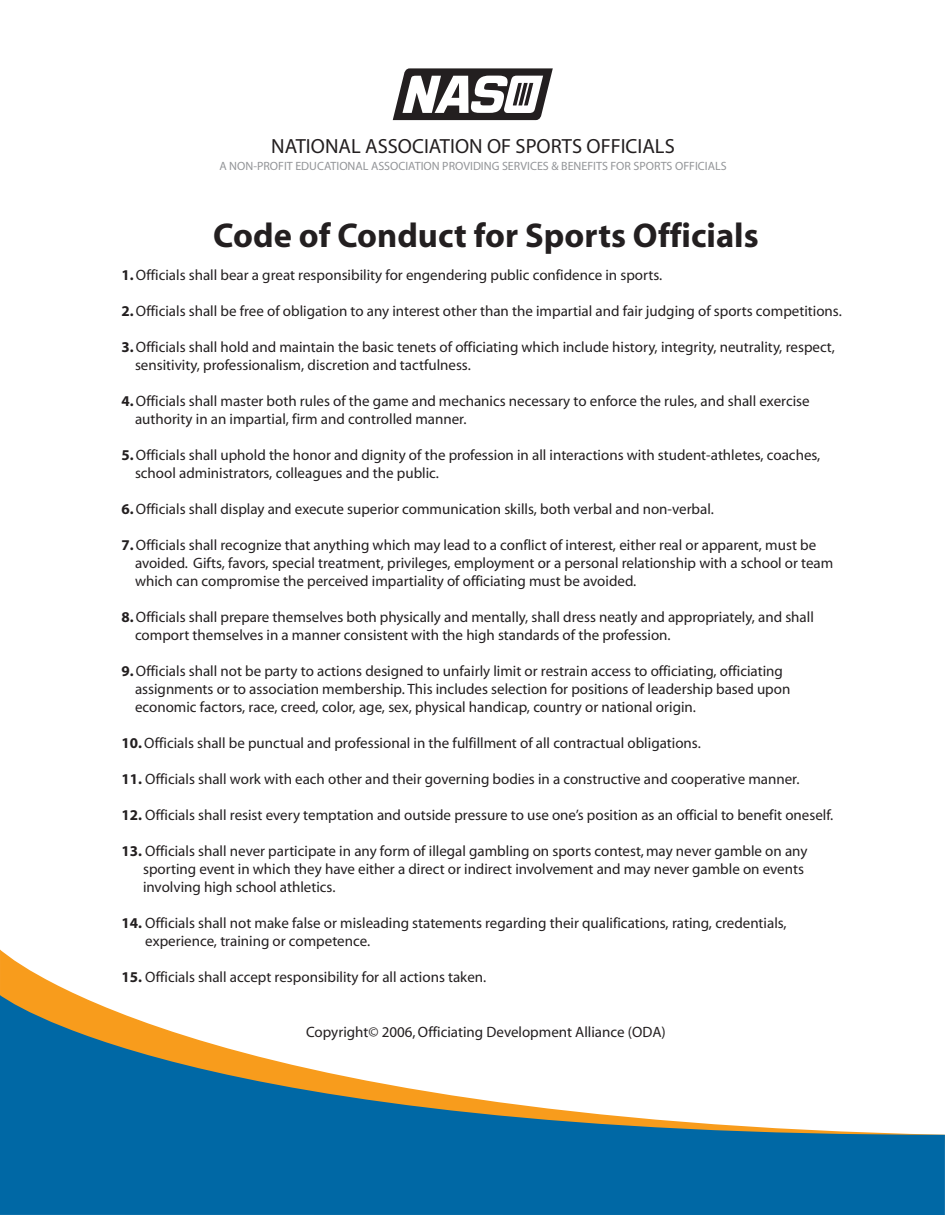
<style>
.page{position:relative;width:945px;height:1215px;background:#fff}
.page>*{position:absolute;margin:0;border:0;box-sizing:border-box;transform-origin:0 0}
.t1{font:700 34.5px "Myriad";color:#231f20}
.t2{font:20.55px "Myriad Pro";color:#231f20}
.t3{font:15px/18px "Myriad";color:#231f20}
.t4{font:12px "Myriad Pro";color:#939598}
.s1{font-weight:700}
</style>
<div class="page">
<svg style="left:0;top:950px;width:78px;height:45px"></svg>
<svg style="left:0;top:995px;width:945px;height:220px;fill:#0068a5"></svg>
<svg style="left:392px;top:68px;width:161px;height:53px"></svg>
<h2 class="t2" style="left:271px;top:134px;width:405px">NATIONAL ASSOCIATION OF SPORTS OFFICIALS</h2>
<p class="t4" style="left:219px;top:159px;width:509px">A NON-PROFIT EDUCATIONAL ASSOCIATION PROVIDING SERVICES &amp; BENEFITS FOR SPORTS OFFICIALS</p>
<h1 class="t1" style="left:213px;top:218px;width:547px">Code of Conduct for Sports Officials</h1>
<p class="t3" style="left:122px;top:267px;width:542px"><span class="s1">1.</span> Officials shall bear a great responsibility for engendering public confidence in sports.</p>
<p class="t3" style="left:122px;top:303px;width:722px"><span class="s1">2.</span> Officials shall be free of obligation to any interest other than the impartial and fair judging of sports competitions.</p>
<p class="t3" style="left:135px;top:339px;width:701px;text-indent:-14px"><span class="s1">3.</span> Officials shall hold and maintain the basic tenets of officiating which include history, integrity, neutrality, respect, sensitivity, professionalism, discretion and tactfulness.</p>
<p class="t3" style="left:135px;top:393px;width:676px;text-indent:-14px"><span class="s1">4.</span> Officials shall master both rules of the game and mechanics necessary to enforce the rules, and shall exercise authority in an impartial, firm and controlled manner.</p>
<p class="t3" style="left:135px;top:447px;width:687px;text-indent:-14px"><span class="s1">5.</span> Officials shall uphold the honor and dignity of the profession in all interactions with student-athletes, coaches, school administrators, colleagues and the public.</p>
<p class="t3" style="left:122px;top:501px;width:594px"><span class="s1">6.</span> Officials shall display and execute superior communication skills, both verbal and non-verbal.</p>
<p class="t3" style="left:135px;top:537px;width:700px;text-indent:-14px"><span class="s1">7.</span> Officials shall recognize that anything which may lead to a conflict of interest, either real or apparent, must be avoided. Gifts, favors, special treatment, privileges, employment or a personal relationship with a school or team which can compromise the perceived impartiality of officiating must be avoided.</p>
<p class="t3" style="left:135px;top:609px;width:680px;text-indent:-14px"><span class="s1">8.</span> Officials shall prepare themselves both physically and mentally, shall dress neatly and appropriately, and shall comport themselves in a manner consistent with the high standards of the profession.</p>
<p class="t3" style="left:135px;top:663px;width:657px;text-indent:-14px"><span class="s1">9.</span> Officials shall not be party to actions designed to unfairly limit or restrain access to officiating, officiating assignments or to association membership. This includes selection for positions of leadership based upon economic factors, race, creed, color, age, sex, physical handicap, country or national origin.</p>
<p class="t3" style="left:122px;top:735px;width:581px"><span class="s1">10.</span> Officials shall be punctual and professional in the fulfillment of all contractual obligations.</p>
<p class="t3" style="left:122px;top:771px;width:680px"><span class="s1">11.</span> Officials shall work with each other and their governing bodies in a constructive and cooperative manner.</p>
<p class="t3" style="left:122px;top:807px;width:713px"><span class="s1">12.</span> Officials shall resist every temptation and outside pressure to use one’s position as an official to benefit oneself.</p>
<p class="t3" style="left:143px;top:843px;width:666px;text-indent:-22px"><span class="s1">13.</span> Officials shall never participate in any form of illegal gambling on sports contest, may never gamble on any sporting event in which they have either a direct or indirect involvement and may never gamble on events involving high school athletics.</p>
<p class="t3" style="left:145px;top:915px;width:643px;text-indent:-24px"><span class="s1">14.</span> Officials shall not make false or misleading statements regarding their qualifications, rating, credentials, experience, training or competence.</p>
<p class="t3" style="left:122px;top:969px;width:366px"><span class="s1">15.</span> Officials shall accept responsibility for all actions taken.</p>
<p class="t3" style="left:306px;top:1024px;width:361px">Copyright© 2006, Officiating Development Alliance (ODA)</p>
</div>
